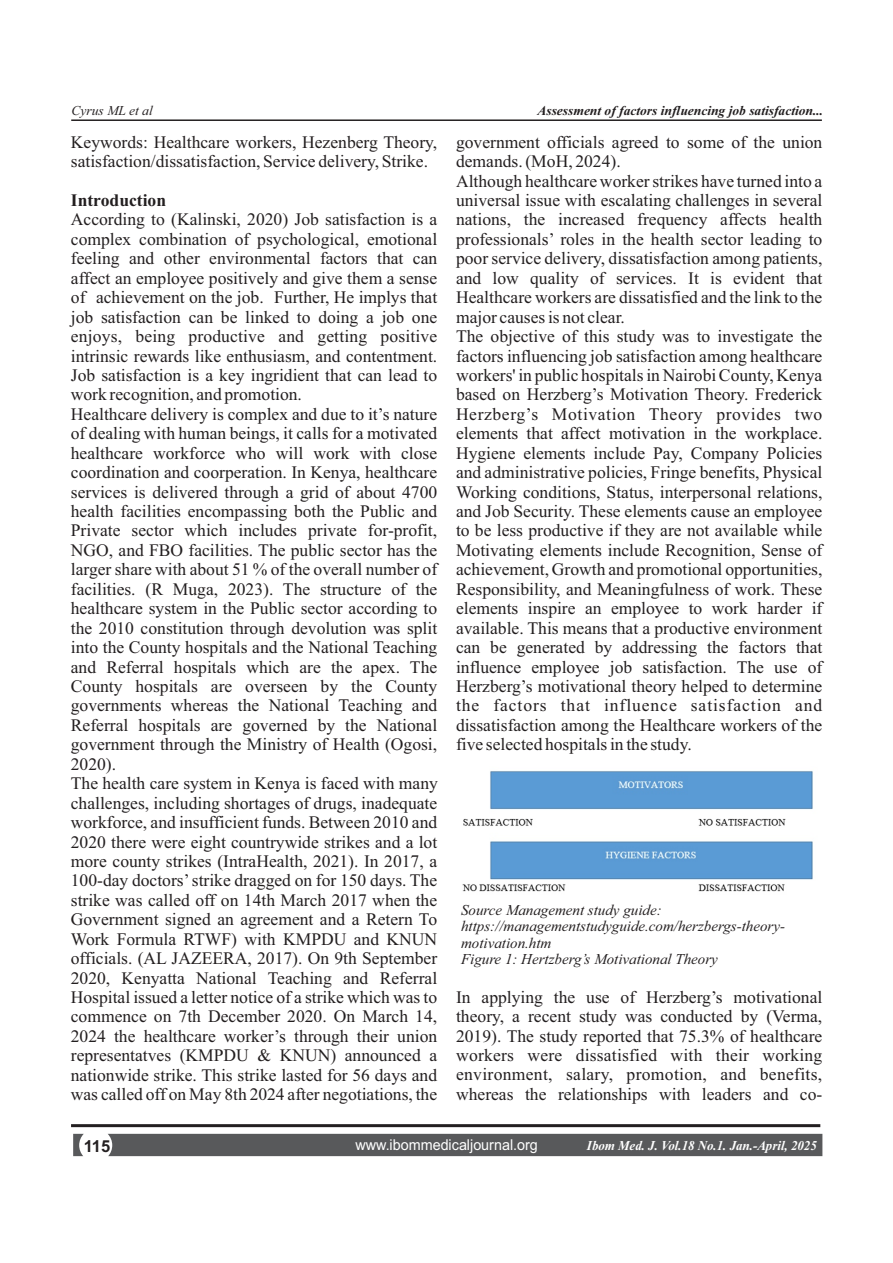
<style>
.page{position:relative;width:893px;height:1263px;background:#fff}
.page>*{position:absolute;margin:0;border:0;box-sizing:border-box;transform-origin:0 0}
.t1{font:17.55px/19.5px "Times New Roman";color:#231f20}
.t2{font:700 17.55px "Times New Roman";color:#231f20}
.t3{font:700 16.5px "Arial";color:#231f20}
.t4{font:italic 15px/16.6px "Times New Roman";color:#231f20}
.t5{font:15px "Arial";color:#fff;scale:.96 1}
.t6{font:italic 700 13.5px "Times New Roman";color:#231f20}
.t7{font:italic 700 13.5px "Times New Roman";color:#fff;scale:.96 1}
.t8{font:italic 13.5px "Times New Roman";color:#231f20}
</style>
<div class="page">
<hr style="left:71px;top:119px;width:751px;height:2px;background:#231f20">
<img style="left:462px;top:771px;width:351px;height:121px">
<hr style="left:71px;top:1124px;width:749px;height:3px;background:#231f20">
<div style="left:73px;top:1134px;width:749px;height:22px;background:#58595b"></div>
<p class="t8" style="left:72px;top:106px;width:83px">Cyrus ML et al</p>
<p class="t6" style="left:537px;top:106px;width:287px">Assessment of factors influencing job satisfaction...</p>
<p class="t1" style="left:71px;top:134px;width:368px">Keywords: Healthcare workers, Hezenberg Theory, satisfaction/dissatisfaction, Service delivery, Strike.</p>
<p class="t2" style="left:71px;top:194px;width:97px">Introduction</p>
<p class="t1" style="left:71px;top:212px;width:369px">According to (Kalinski, 2020) Job satisfaction is a complex combination of psychological, emotional feeling and other environmental factors that can affect an employee positively and give them a sense of achievement on the job. Further, He implys that job satisfaction can be linked to doing a job one enjoys, being productive and getting positive intrinsic rewards like enthusiasm, and contentment.<br>Job satisfaction is a key ingridient that can lead to work recognition, and promotion.<br>Healthcare delivery is complex and due to it’s nature of dealing with human beings, it calls for a motivated healthcare workforce who will work with close coordination and coorperation. In Kenya, healthcare services is delivered through a grid of about 4700 health facilities encompassing both the Public and Private sector which includes private for-profit, NGO, and FBO facilities. The public sector has the larger share with about 51 % of the overall number of facilities. (R Muga, 2023). The structure of the healthcare system in the Public sector according to the 2010 constitution through devolution was split into the County hospitals and the National Teaching and Referral hospitals which are the apex. The County hospitals are overseen by the County governments whereas the National Teaching and Referral hospitals are governed by the National government through the Ministry of Health (Ogosi, 2020).<br>The health care system in Kenya is faced with many challenges, including shortages of drugs, inadequate workforce, and insufficient funds. Between 2010 and 2020 there were eight countrywide strikes and a lot more county strikes (IntraHealth, 2021). In 2017, a 100-day doctors’strike dragged on for 150 days. The strike was called off on 14th March 2017 when the Government signed an agreement and a Retern To Work Formula RTWF) with KMPDU and KNUN officials. (AL JAZEERA, 2017). On 9th September 2020, Kenyatta National Teaching and Referral Hospital issued a letter notice of a strike which was to commence on 7th December 2020. On March 14, 2024 the healthcare worker’s through their union representatves (KMPDU &amp; KNUN) announced a nationwide strike. This strike lasted for 56 days and was called off on May 8th 2024 after negotiations, the</p>
<p class="t1" style="left:456px;top:134px;width:368px">government officials agreed to some of the union demands. (MoH, 2024).<br>Although healthcare worker strikes have turned into a universal issue with escalating challenges in several nations, the increased frequency affects health professionals’ roles in the health sector leading to poor service delivery, dissatisfaction among patients, and low quality of services. It is evident that Healthcare workers are dissatisfied and the link to the major causes is not clear.<br>The objective of this study was to investigate the factors influencing job satisfaction among healthcare workers' in public hospitals in Nairobi County, Kenya based on Herzberg’s Motivation Theory. Frederick Herzberg’s Motivation Theory provides two elements that affect motivation in the workplace.<br>Hygiene elements include Pay, Company Policies and administrative policies, Fringe benefits, Physical Working conditions, Status, interpersonal relations, and Job Security. These elements cause an employee to be less productive if they are not available while Motivating elements include Recognition, Sense of achievement, Growth and promotional opportunities, Responsibility, and Meaningfulness of work. These elements inspire an employee to work harder if available. This means that a productive environment can be generated by addressing the factors that influence employee job satisfaction. The use of Herzberg’s motivational theory helped to determine the factors that influence satisfaction and dissatisfaction among the Healthcare workers of the five selected hospitals in the study.</p>
<p class="t4" style="left:461px;top:903px;width:325px">Source Management study guide: https://managementstudyguide.com/herzbergs-theory&shy;motivation.htm<br>Figure 1: Hertzberg’s Motivational Theory</p>
<p class="t1" style="left:456px;top:989px;width:368px;text-align:justify">In applying the use of Herzberg’s motivational theory, a recent study was conducted by (Verma, 2019). The study reported that 75.3% of healthcare workers were dissatisfied with their working environment, salary, promotion, and benefits, whereas the relationships with leaders and co-</p>
<p class="t3" style="left:84px;top:1140px;width:28px">115</p>
<p class="t5" style="left:355px;top:1139px;width:192px">www.ibommedicaljournal.org</p>
<p class="t7" style="left:587px;top:1141px;width:241px">Ibom Med. J. Vol.18 No.1. Jan.-April, 2025</p>
</div>
